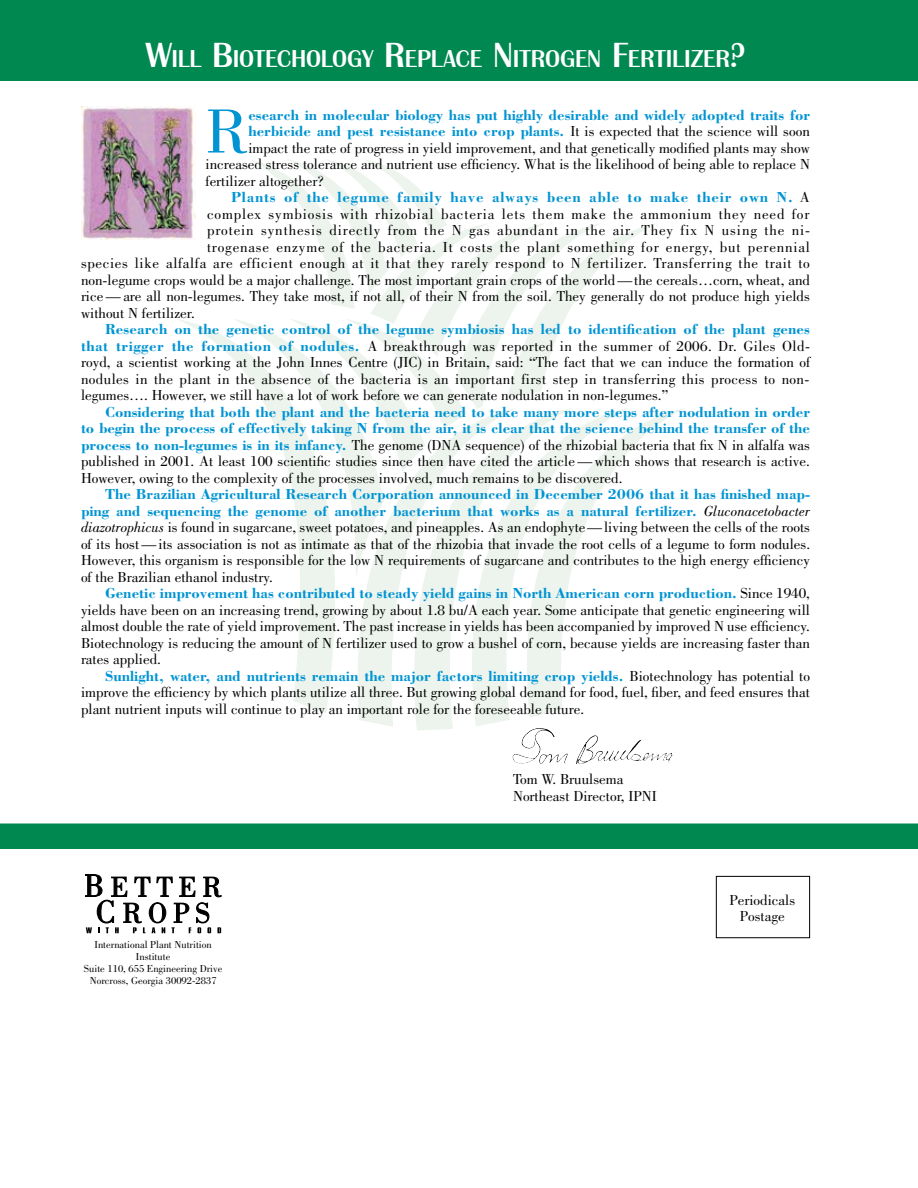
<style>
.page{position:relative;width:918px;height:1188px;background:#fff}
.page>*{position:absolute;margin:0;border:0;box-sizing:border-box;transform-origin:0 0}
.t1{font:64.35px "Bodoni";color:#0094d3}
.t2{font:500 25.2px "Britannic T";letter-spacing:-.005em;color:#fff}
.t3{font:15px/16.5px "Bodoni";color:#000;text-align:justify}
.t4{font:15px "Bodoni";letter-spacing:.055em;color:#000}
.t5{font:700 15px "Bodoni";color:#0094d3}
.t6{font:15px "Bodoni";letter-spacing:.04em;color:#000}
.t7{font:700 15px "Bodoni";letter-spacing:.05em;color:#0094d3}
.t8{font:10.5px/12px "Bodoni";color:#000;text-align:center}
.s1{font-size:36px}
.s2{font-weight:400;color:#000}
.s3{font-weight:700;color:#0094d3}
.s4{font-style:italic}
</style>
<div class="page">
<div style="left:0;top:0;width:918px;height:81px;background:#008851"></div>
<svg style="left:178px;top:319px;width:157px;height:394px"></svg>
<svg style="left:233px;top:160px;width:422px;height:418px"></svg>
<svg style="left:346px;top:408px;width:51px;height:319px;fill:#ecf4ed"></svg>
<svg style="left:397px;top:408px;width:151px;height:322px;fill:#ecf4ed"></svg>
<svg style="left:452px;top:408px;width:96px;height:318px;fill:#edf4ed"></svg>
<svg style="left:510px;top:408px;width:174px;height:310px"></svg>
<div style="left:716px;top:876px;width:94px;height:62px;border:1px solid #000"></div>
<div style="left:0;top:824px;width:918px;height:25px;background:#008851"></div>
<svg style="left:85px;top:874px;width:136px;height:59px"></svg>
<img style="left:81px;top:106px;width:115px;height:133px">
<img style="left:515px;top:731px;width:40px;height:33px">
<h2 class="t2" style="left:145px;top:45px;width:602px"><span class="s1">W</span>ILL <span class="s1">B</span>IOTECHOLOGY <span class="s1">R</span>EPLACE <span class="s1">N</span>ITROGEN <span class="s1">F</span>ERTILIZER<span class="s1">?</span></h2>
<h1 class="t1" style="left:206px;top:96px;width:44px">R</h1>
<p class="t5" style="left:248px;top:105px;width:563px">esearch in molecular biology has put highly desirable and widely adopted traits for</p>
<p class="t5" style="left:248px;top:122px;width:563px">herbicide and pest resistance into crop plants. <span class="s2">It is expected that the science will soon</span></p>
<p class="t3" style="left:248px;top:139px;width:563px">impact the rate of progress in yield improvement, and that genetically modified plants may show</p>
<p class="t3" style="left:206px;top:156px;width:606px">increased stress tolerance and nutrient use efficiency. What is the likelihood of being able to replace N</p>
<p class="t3" style="left:206px;top:172px;width:120px">fertilizer altogether?</p>
<p class="t7" style="left:231px;top:188px;width:581px">Plants of the legume family have always been able to make their own N. <span class="s2">A</span></p>
<p class="t4" style="left:207px;top:205px;width:604px">complex symbiosis with rhizobial bacteria lets them make the ammonium they need for</p>
<p class="t4" style="left:207px;top:222px;width:604px">protein synthesis directly from the N gas abundant in the air. They fix N using the ni-</p>
<p class="t4" style="left:207px;top:238px;width:605px">trogenase enzyme of the bacteria. It costs the plant something for energy, but perennial</p>
<p class="t6" style="left:81px;top:255px;width:730px">species like alfalfa are efficient enough at it that they rarely respond to N fertilizer. Transferring the trait to</p>
<p class="t3" style="left:81px;top:271px;width:731px">non-legume crops would be a major challenge. The most important grain crops of the world—the cereals…corn, wheat, and</p>
<p class="t3" style="left:81px;top:288px;width:730px">rice — are all non-legumes. They take most, if not all, of their N from the soil. They generally do not produce high yields</p>
<p class="t3" style="left:81px;top:304px;width:115px">without N fertilizer.</p>
<p class="t3" style="left:81px;top:321px;width:731px;text-indent:24px"><span class="s3">Research on the genetic control of the legume symbiosis has led to identification of the plant genes that trigger the formation of nodules.</span> A breakthrough was reported in the summer of 2006. Dr. Giles Old&shy;royd, a scientist working at the John Innes Centre (JIC) in Britain, said: “The fact that we can induce the formation of nodules in the plant in the absence of the bacteria is an important first step in transferring this process to non&shy;legumes…. However, we still have a lot of work before we can generate nodulation in non-legumes.”</p>
<p class="t3" style="left:81px;top:403px;width:731px;text-indent:24px"><span class="s3">Considering that both the plant and the bacteria need to take many more steps after nodulation in order to begin the process of effectively taking N from the air, it is clear that the science behind the transfer of the process to non-legumes is in its infancy.</span> The genome (DNA sequence) of the rhizobial bacteria that fix N in alfalfa was published in 2001. At least 100 scientific studies since then have cited the article — which shows that research is active.<br>However, owing to the complexity of the processes involved, much remains to be discovered.</p>
<p class="t3" style="left:81px;top:486px;width:731px;text-indent:24px"><span class="s3">The Brazilian Agricultural Research Corporation announced in December 2006 that it has finished map&shy;ping and sequencing the genome of another bacterium that works as a natural fertilizer.</span> <span class="s4">Gluconacetobacter diazotrophicus</span> is found in sugarcane, sweet potatoes, and pineapples. As an endophyte—living between the cells of the roots of its host—its association is not as intimate as that of the rhizobia that invade the root cells of a legume to form nodules.<br>However, this organism is responsible for the low N requirements of sugarcane and contributes to the high energy efficiency of the Brazilian ethanol industry.</p>
<p class="t3" style="left:81px;top:585px;width:731px;text-indent:24px"><span class="s3">Genetic improvement has contributed to steady yield gains in North American corn production.</span> Since 1940, yields have been on an increasing trend, growing by about 1.8 bu/A each year. Some anticipate that genetic engineering will almost double the rate of yield improvement. The past increase in yields has been accompanied by improved N use efficiency.<br>Biotechnology is reducing the amount of N fertilizer used to grow a bushel of corn, because yields are increasing faster than rates applied.</p>
<p class="t3" style="left:81px;top:667px;width:731px;text-indent:24px"><span class="s3">Sunlight, water, and nutrients remain the major factors limiting crop yields.</span> Biotechnology has potential to improve the efficiency by which plants utilize all three. But growing global demand for food, fuel, fiber, and feed ensures that plant nutrient inputs will continue to play an important role for the foreseeable future.</p>
<p class="t8" style="left:84px;top:938px;width:140px">International Plant Nutrition<br>Institute<br>Suite 110, 655 Engineering Drive<br>Norcross, Georgia 30092-2837</p>
<p class="t3" style="left:513px;top:771px;width:145px">Tom W. Bruulsema<br>Northeast Director, IPNI</p>
<p class="t3" style="left:729px;top:892px;width:67px;text-align:center">Periodicals<br>Postage</p>
</div>
